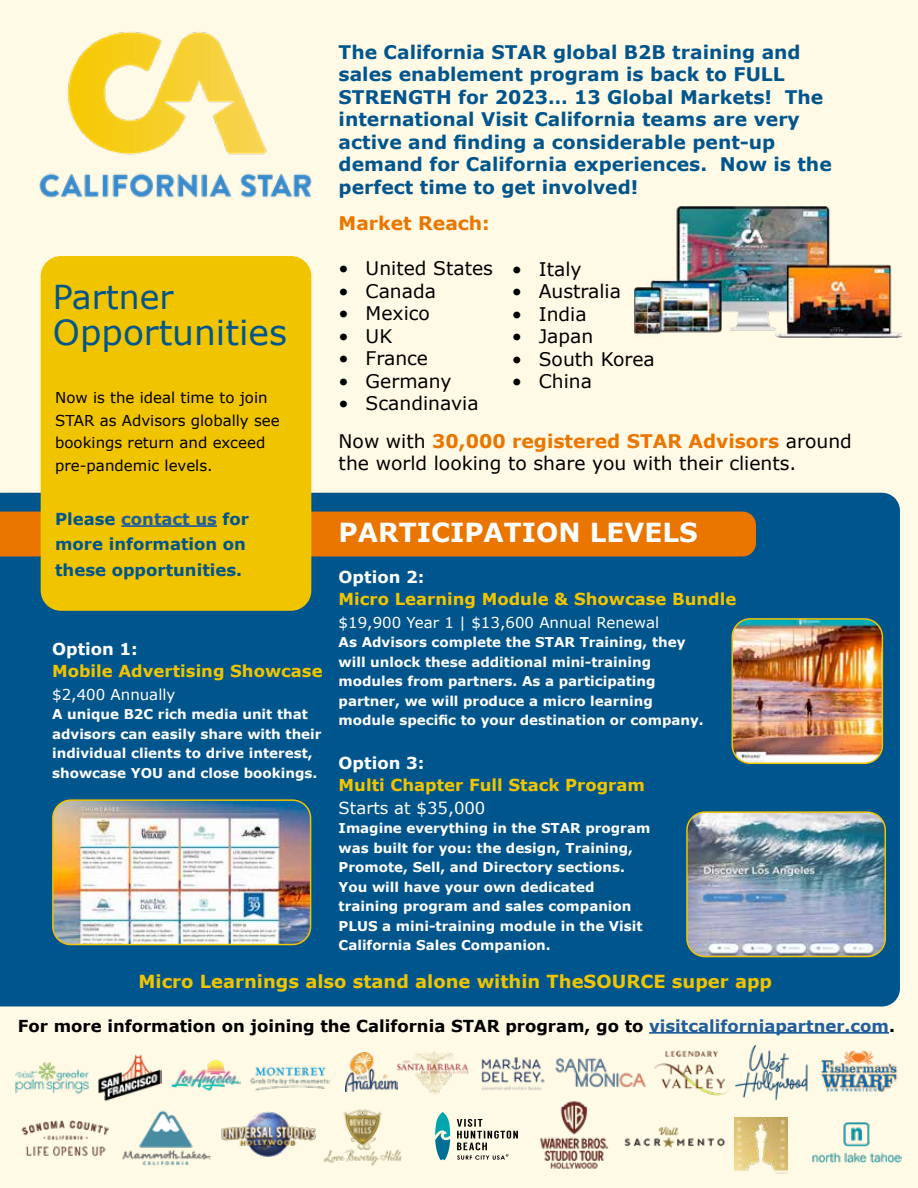
<style>
.page{position:relative;width:918px;height:1188px;background:#fffae6}
.page>*{position:absolute;margin:0;border:0;box-sizing:border-box;transform-origin:0 0}
.t1{font:34.5px "Verdana";color:#00558c}
.t2{font:33px "Verdana";color:#00558c}
.t3{font:700 26.25px "Verdana";color:#fff}
.t4{font:700 18.75px/22.5px "Verdana";color:#00558c}
.t5{font:18.75px/22.5px "Verdana";color:#000}
.t6{font:700 18.75px "Verdana";color:#ea7600}
.t7{font:700 18px "Verdana";color:#f1c400}
.t8{font:700 16.5px "Verdana";color:#f1c400}
.t9{font:700 16.5px "Verdana";color:#000}
.t10{font:700 16.5px/25.5px "Verdana";color:#00558c}
.t11{font:700 16.5px "Verdana";color:#fff}
.t12{font:16.5px "Verdana";color:#fff}
.t13{font:15px/22.5px "Verdana";color:#000}
.t14{font:15px "Verdana";color:#fff}
.t15{font:700 13.5px/19.5px "Verdana";color:#fff}
.s1{font-weight:700;color:#ea7600}
.s2{color:#215e9e}
</style>
<div class="page">
<img style="left:39px;top:32px;width:273px;height:166px">
<hr style="left:649px;top:1032px;width:240px;height:2px;background:#215e9e">
<img style="left:635px;top:207px;width:266px;height:131px">
<img style="left:654px;top:1050px;width:75px;height:46px">
<img style="left:21px;top:1120px;width:89px;height:36px">
<img style="left:221px;top:1111px;width:95px;height:46px">
<img style="left:735px;top:1044px;width:73px;height:57px">
<img style="left:481px;top:1057px;width:64px;height:33px">
<img style="left:122px;top:1110px;width:89px;height:56px">
<img style="left:323px;top:1109px;width:79px;height:57px">
<img style="left:624px;top:1126px;width:101px;height:22px">
<img style="left:540px;top:1101px;width:69px;height:68px">
<img style="left:735px;top:1117px;width:53px;height:57px">
<svg style="left:435px;top:1112px;width:15px;height:48px"></svg>
<svg style="left:457px;top:1119px;width:61px;height:41px"></svg>
<img style="left:812px;top:1122px;width:89px;height:40px">
<div style="left:0;top:493px;width:900px;height:513px;background:#00558c"></div>
<div style="left:0;top:512px;width:756px;height:45px;background:#ea7600"></div>
<div style="left:41px;top:256px;width:270px;height:355px;background:#f1c400;border-radius:20px"></div>
<hr style="left:121px;top:525px;width:96px;height:2px;background:#215e9e">
<img style="left:53px;top:800px;width:258px;height:145px">
<div style="left:52px;top:799px;width:259px;height:146px;border:2px solid #f1c400;border-radius:18px"></div>
<img style="left:687px;top:812px;width:198px;height:145px">
<div style="left:686px;top:811px;width:200px;height:146px;border:2px solid #f1c400;border-radius:18px"></div>
<img style="left:732px;top:619px;width:150px;height:144px">
<div style="left:732px;top:618px;width:151px;height:146px;border:2px solid #f1c400;border-radius:18px"></div>
<img style="left:15px;top:1062px;width:74px;height:32px">
<img style="left:98px;top:1054px;width:64px;height:48px">
<img style="left:171px;top:1060px;width:70px;height:31px">
<img style="left:250px;top:1066px;width:81px;height:25px">
<img style="left:345px;top:1053px;width:50px;height:39px">
<img style="left:395px;top:1051px;width:74px;height:43px">
<img style="left:555px;top:1058px;width:91px;height:30px">
<img style="left:820px;top:1050px;width:78px;height:42px">
<h2 class="t2" style="left:53px;top:276px;width:122px">Partner</h2>
<h1 class="t1" style="left:53px;top:310px;width:236px">Opportunities</h1>
<p class="t13" style="left:55px;top:387px;width:226px">Now is the ideal time to join<br>STAR as Advisors globally see bookings return and exceed pre-pandemic levels.</p>
<p class="t4" style="left:339px;top:41px;width:495px">The California STAR global B2B training and sales enablement program is back to FULL STRENGTH for 2023… 13 Global Markets! The international Visit California teams are very active and finding a considerable pent-up demand for California experiences. Now is the perfect time to get involved!</p>
<h3 class="t6" style="left:339px;top:211px;width:153px">Market Reach:</h3>
<h3 class="t5" style="left:339px;top:257px;width:156px">• United States</h3>
<h3 class="t5" style="left:339px;top:280px;width:99px">• Canada</h3>
<h3 class="t5" style="left:339px;top:302px;width:93px">• Mexico</h3>
<h3 class="t5" style="left:339px;top:325px;width:55px">• UK</h3>
<h3 class="t5" style="left:339px;top:347px;width:91px">• France</h3>
<h3 class="t5" style="left:339px;top:370px;width:114px">• Germany</h3>
<h3 class="t5" style="left:339px;top:392px;width:142px">• Scandinavia</h3>
<h3 class="t5" style="left:512px;top:258px;width:71px">• Italy</h3>
<h3 class="t5" style="left:512px;top:280px;width:111px">• Australia</h3>
<h3 class="t5" style="left:512px;top:303px;width:76px">• India</h3>
<h3 class="t5" style="left:512px;top:325px;width:83px">• Japan</h3>
<h3 class="t5" style="left:512px;top:348px;width:145px">• South Korea</h3>
<h3 class="t5" style="left:512px;top:370px;width:82px">• China</h3>
<h3 class="t5" style="left:339px;top:430px;width:515px">Now with <span class="s1">30,000 registered STAR Advisors</span> around the world looking to share you with their clients.</h3>
<p class="t10" style="left:55px;top:506px;width:195px">Please <span class="s2">contact us</span> for more information on these opportunities.</p>
<h3 class="t3" style="left:339px;top:515px;width:361px">PARTICIPATION LEVELS</h3>
<p class="t11" style="left:339px;top:566px;width:87px">Option 2:</p>
<p class="t8" style="left:339px;top:589px;width:399px">Micro Learning Module &amp; Showcase Bundle</p>
<p class="t14" style="left:339px;top:613px;width:322px">$19,900 Year 1 | $13,600 Annual Renewal</p>
<p class="t15" style="left:339px;top:633px;width:367px">As Advisors complete the STAR Training, they will unlock these additional mini-training modules from partners. As a participating partner, we will produce a micro learning module specific to your destination or company.</p>
<p class="t11" style="left:339px;top:752px;width:87px">Option 3:</p>
<p class="t8" style="left:339px;top:774px;width:308px">Multi Chapter Full Stack Program</p>
<p class="t12" style="left:339px;top:797px;width:148px">Starts at $35,000</p>
<p class="t15" style="left:339px;top:819px;width:313px">Imagine everything in the STAR program was built for you: the design, Training, Promote, Sell, and Directory sections.<br>You will have your own dedicated training program and sales companion PLUS a mini-training module in the Visit California Sales Companion.</p>
<h3 class="t7" style="left:139px;top:970px;width:635px">Micro Learnings also stand alone within TheSOURCE super app</h3>
<p class="t11" style="left:52px;top:638px;width:87px">Option 1:</p>
<p class="t8" style="left:52px;top:660px;width:272px">Mobile Advertising Showcase</p>
<p class="t14" style="left:52px;top:685px;width:125px">$2,400 Annually</p>
<p class="t15" style="left:52px;top:705px;width:271px">A unique B2C rich media unit that advisors can easily share with their individual clients to drive interest, showcase YOU and close bookings.</p>
<p class="t9" style="left:18px;top:1015px;width:879px">For more information on joining the California STAR program, go to <span class="s2">visitcaliforniapartner.com</span>.</p>
</div>
